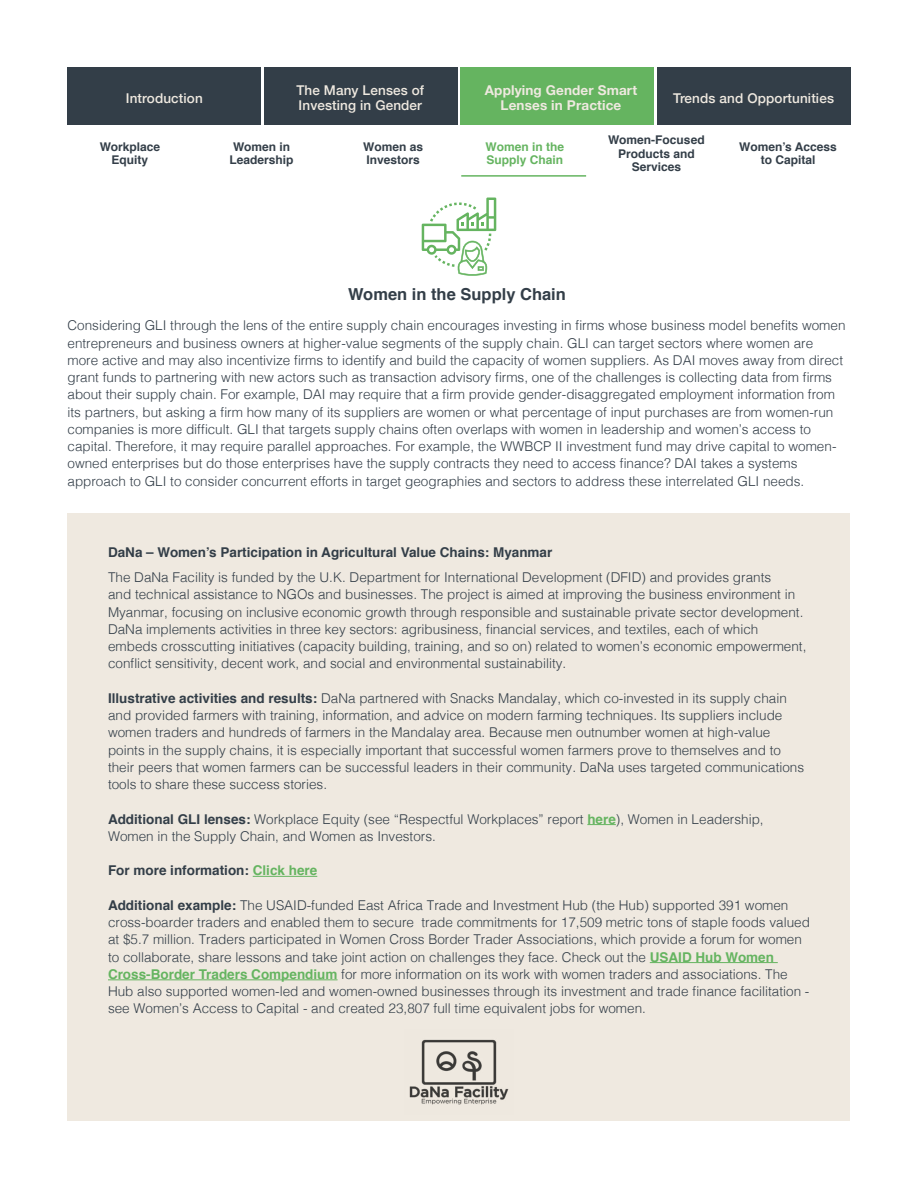
<style>
.page{position:relative;width:918px;height:1188px;background:#fff}
.page>*{position:absolute;margin:0;border:0;box-sizing:border-box;transform-origin:0 0}
.t1{font:700 16.5px "Helvetica";color:#333e48}
.t2{font:300 13.5px/17.2px "Helvetica";color:#333e48}
.t3{font:700 13.5px "Helvetica";color:#333e48}
.t4{font:500 13.5px/15px "Helvetica Neue";letter-spacing:.01em;color:#efe9e0}
.t5{font:700 13.5px/15px "Helvetica Neue";letter-spacing:.01em;color:#efe9e0;text-align:center}
.t6{font:700 12px/13.5px "Helvetica";color:#333e48;text-align:center}
.t7{font:700 12px/13.5px "Helvetica";color:#65b460}
.s1{font-weight:700}
.s2{font-weight:700;color:#65b460}
.s3{color:#65b460}
</style>
<div class="page">
<div style="left:68px;top:513px;width:782px;height:607px;background:#efe9e0"></div>
<img style="left:409px;top:1039px;width:100px;height:66px">
<svg style="left:422px;top:198px;width:74px;height:78px"></svg>
<div style="left:68px;top:68px;width:193px;height:57px;background:#333e48"></div>
<div style="left:264px;top:68px;width:194px;height:57px;background:#333e48"></div>
<div style="left:460px;top:68px;width:194px;height:57px;background:#65b460"></div>
<svg style="left:587px;top:824px;width:29px;height:1px"></svg>
<hr style="left:253px;top:876px;width:64px;height:1px;background:#65b460">
<hr style="left:650px;top:962px;width:128px;height:1px;background:#65b460">
<hr style="left:108px;top:980px;width:230px;height:1px;background:#65b460">
<div style="left:657px;top:68px;width:193px;height:57px;background:#333e48"></div>
<hr style="left:461px;top:175px;width:125px;height:2px;background:#65b460">
<p class="t4" style="left:126px;top:89px;width:79px">Introduction</p>
<p class="t4" style="left:296px;top:82px;width:129px">The Many Lenses of<br>Investing in Gender</p>
<p class="t5" style="left:485px;top:83px;width:154px">Applying Gender Smart<br>Lenses in Practice</p>
<p class="t4" style="left:673px;top:89px;width:162px">Trends and Opportunities</p>
<p class="t6" style="left:100px;top:140px;width:62px">Workplace<br>Equity</p>
<p class="t6" style="left:230px;top:140px;width:66px;text-align:left">Women in<br>Leadership</p>
<p class="t6" style="left:363px;top:140px;width:61px;text-align:left">Women as<br>Investors</p>
<p class="t7" style="left:486px;top:140px;width:80px">Women in the<br>Supply Chain</p>
<p class="t6" style="left:608px;top:133px;width:98px">Women-Focused<br>Products and<br>Services</p>
<p class="t6" style="left:739px;top:140px;width:99px">Women’s Access to Capital</p>
<p class="t1" style="left:348px;top:281px;width:219px">Women in the Supply Chain</p>
<p class="t2" style="left:68px;top:316px;width:780px">Considering GLI through the lens of the entire supply chain encourages investing in firms whose business model benefits women entrepreneurs and business owners at higher-value segments of the supply chain. GLI can target sectors where women are more active and may also incentivize firms to identify and build the capacity of women suppliers. As DAI moves away from direct grant funds to partnering with new actors such as transaction advisory firms, one of the challenges is collecting data from firms about their supply chain. For example, DAI may require that a firm provide gender-disaggregated employment information from its partners, but asking a firm how many of its suppliers are women or what percentage of input purchases are from women-run companies is more difficult. GLI that targets supply chains often overlaps with women in leadership and women’s access to capital. Therefore, it may require parallel approaches. For example, the WWBCP II investment fund may drive capital to women&shy;owned enterprises but do those enterprises have the supply contracts they need to access finance? DAI takes a systems approach to GLI to consider concurrent efforts in target geographies and sectors to address these interrelated GLI needs.</p>
<p class="t3" style="left:108px;top:542px;width:446px">DaNa – Women’s Participation in Agricultural Value Chains: Myanmar</p>
<p class="t2" style="left:108px;top:568px;width:700px">The DaNa Facility is funded by the U.K. Department for International Development (DFID) and provides grants<br>and technical assistance to NGOs and businesses. The project is aimed at improving the business environment in Myanmar, focusing on inclusive economic growth through responsible and sustainable private sector development.<br>DaNa implements activities in three key sectors: agribusiness, financial services, and textiles, each of which embeds crosscutting initiatives (capacity building, training, and so on) related to women’s economic empowerment, conflict sensitivity, decent work, and social and environmental sustainability.</p>
<p class="t2" style="left:108px;top:688px;width:698px"><span class="s1">Illustrative activities and results:</span> DaNa partnered with Snacks Mandalay, which co-invested in its supply chain and provided farmers with training, information, and advice on modern farming techniques. Its suppliers include women traders and hundreds of farmers in the Mandalay area. Because men outnumber women at high-value points in the supply chains, it is especially important that successful women farmers prove to themselves and to their peers that women farmers can be successful leaders in their community. DaNa uses targeted communications tools to share these success stories.</p>
<p class="t2" style="left:108px;top:809px;width:657px"><span class="s1">Additional GLI lenses:</span> Workplace Equity (see “Respectful Workplaces” report <span class="s2">here</span>), Women in Leadership,<br>Women in the Supply Chain, and Women as Investors.</p>
<p class="t3" style="left:108px;top:860px;width:211px">For more information: <span class="s3">Click here</span></p>
<p class="t2" style="left:108px;top:896px;width:703px"><span class="s1">Additional example:</span> The USAID-funded East Africa Trade and Investment Hub (the Hub) supported 391 women cross-boarder traders and enabled them to secure trade commitments for 17,509 metric tons of staple foods valued at $5.7 million. Traders participated in Women Cross Border Trader Associations, which provide a forum for women to collaborate, share lessons and take joint action on challenges they face. Check out the <span class="s2">USAID Hub Women Cross-Border Traders Compendium</span> for more information on its work with women traders and associations. The Hub also supported women-led and women-owned businesses through its investment and trade finance facilitation - see Women’s Access to Capital - and created 23,807 full time equivalent jobs for women.</p>
</div>
